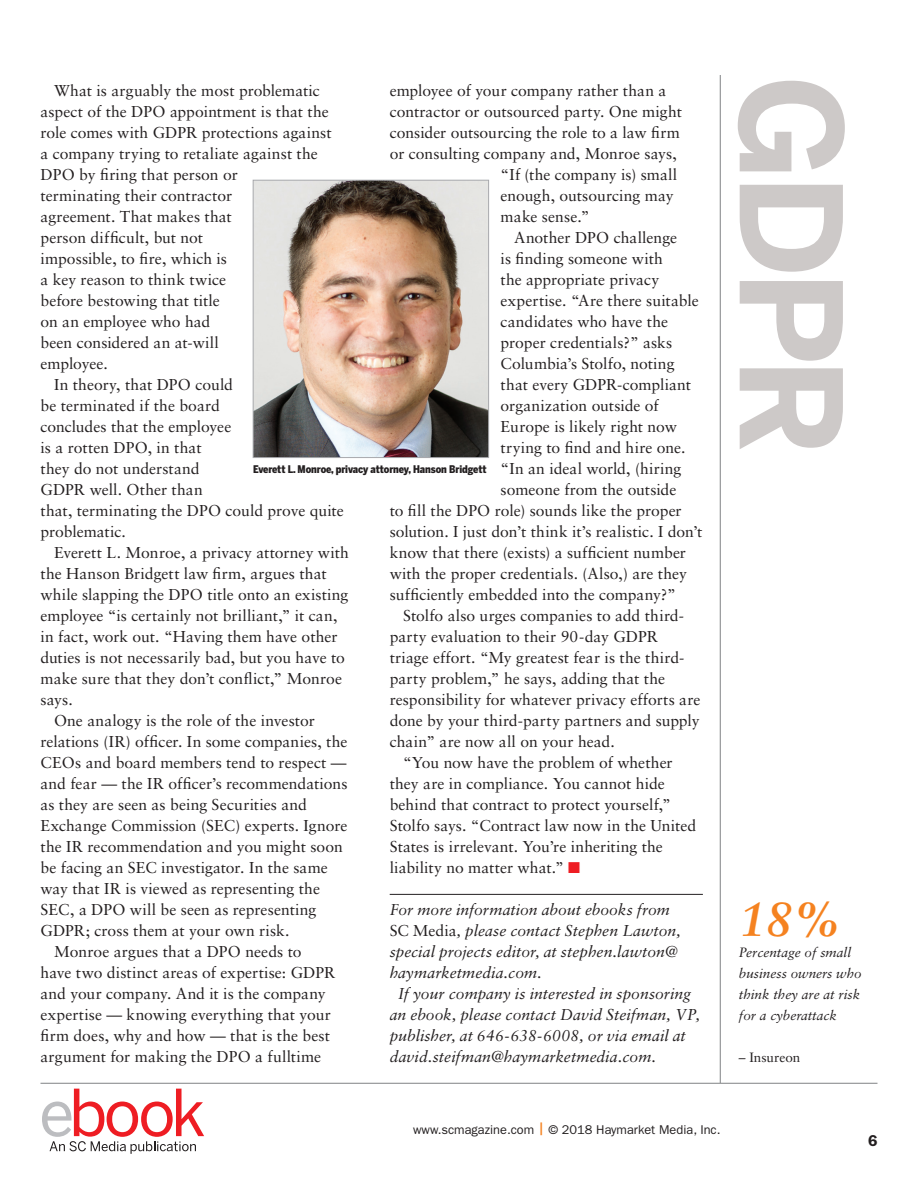
<style>
.page{position:relative;width:918px;height:1188px;background:#fff}
.page>*{position:absolute;margin:0;border:0;box-sizing:border-box;transform-origin:0 0}
.t1{font:700 139.5px "Benton Sans";color:#cdc9c8}
.factoid-copy{font:italic 700 48px "Sabon LT Std";color:#f58220}
.copy-indent{font:15.75px/21px "Sabon LT Std";color:#231f20}
.copy-bio{font:italic 15.75px "Sabon LT Std";color:#231f20}
.t2{font:600 15.75px "ITC Franklin Gothic Std";color:#231f20}
.factoid-copy-2{font:italic 13.5px/21px "Sabon LT Std";color:#231f20}
.factoid-copy-3{font:13.5px "Sabon LT Std";color:#231f20}
.t3{font:12.75px "ITC Franklin Gothic Std";color:#231f20}
.t4{font:900 10.5px "Benton Sans Cond";letter-spacing:-.01em;color:#231f20}
.s1{color:#ee1d23}
.s2{font-style:normal}
.s3{font-style:italic}
.s4{font-weight:500;color:#f58220}
</style>
<div class="page">
<hr style="left:390px;top:894px;width:313px;height:1px;background:#231f20">
<hr style="left:40px;top:1083px;width:838px;height:1px;background:#808285">
<hr style="left:720px;top:75px;width:1px;height:1008px;background:#808285">
<img style="left:255px;top:182px;width:232px;height:274px">
<div style="left:253px;top:180px;width:236px;height:278px;border:1px solid #a8a9ad"></div>
<svg style="left:42px;top:1089px;width:162px;height:65px"></svg>
<p class="copy-indent" style="left:40px;top:80px;width:293px;text-indent:14px">What is arguably the most problematic aspect of the DPO appointment is that the role comes with GDPR protections against a company trying to retaliate against the<br>DPO by firing that person or<br>terminating their contractor<br>agreement. That makes that<br>person difficult, but not<br>impossible, to fire, which is<br>a key reason to think twice<br>before bestowing that title<br>on an employee who had<br>been considered an at-will<br>employee.</p>
<p class="copy-indent" style="left:40px;top:374px;width:305px;text-indent:14px">In theory, that DPO could<br>be terminated if the board<br>concludes that the employee<br>is a rotten DPO, in that<br>they do not understand<br>GDPR well. Other than<br>that, terminating the DPO could prove quite problematic.</p>
<p class="copy-indent" style="left:40px;top:542px;width:310px;text-indent:14px">Everett L. Monroe, a privacy attorney with the Hanson Bridgett law firm, argues that while slapping the DPO title onto an existing employee “is certainly not brilliant,” it can, in fact, work out. “Having them have other duties is not necessarily bad, but you have to make sure that they don’t conflict,” Monroe says.</p>
<p class="copy-indent" style="left:40px;top:710px;width:309px;text-indent:14px">One analogy is the role of the investor relations (IR) officer. In some companies, the CEOs and board members tend to respect — and fear — the IR officer’s recommendations as they are seen as being Securities and Exchange Commission (SEC) experts. Ignore the IR recommendation and you might soon be facing an SEC investigator. In the same way that IR is viewed as representing the SEC, a DPO will be seen as representing GDPR; cross them at your own risk.</p>
<p class="copy-indent" style="left:40px;top:941px;width:297px;text-indent:14px">Monroe argues that a DPO needs to have two distinct areas of expertise: GDPR and your company. And it is the company expertise — knowing everything that your firm does, why and how — that is the best argument for making the DPO a fulltime</p>
<p class="copy-indent" style="left:390px;top:80px;width:278px">employee of your company rather than a</p>
<p class="copy-indent" style="left:390px;top:101px;width:294px">contractor or outsourced party. One might</p>
<p class="copy-indent" style="left:390px;top:122px;width:292px">consider outsourcing the role to a law firm</p>
<p class="copy-indent" style="left:390px;top:143px;width:289px">or consulting company and, Monroe says,</p>
<p class="copy-indent" style="left:501px;top:164px;width:178px">“If (the company is) small</p>
<p class="copy-indent" style="left:501px;top:185px;width:174px">enough, outsourcing may</p>
<p class="copy-indent" style="left:501px;top:206px;width:90px">make sense.”</p>
<p class="copy-indent" style="left:514px;top:227px;width:165px">Another DPO challenge</p>
<p class="copy-indent" style="left:501px;top:248px;width:164px">is finding someone with</p>
<p class="copy-indent" style="left:501px;top:269px;width:160px">the appropriate privacy</p>
<p class="copy-indent" style="left:501px;top:290px;width:200px">expertise. “Are there suitable</p>
<p class="copy-indent" style="left:501px;top:311px;width:169px">candidates who have the</p>
<p class="copy-indent" style="left:501px;top:332px;width:173px">proper credentials?” asks</p>
<p class="copy-indent" style="left:501px;top:353px;width:175px">Columbia’s Stolfo, noting</p>
<p class="copy-indent" style="left:501px;top:374px;width:192px">that every GDPR-compliant</p>
<p class="copy-indent" style="left:501px;top:395px;width:159px">organization outside of</p>
<p class="copy-indent" style="left:501px;top:416px;width:178px">Europe is likely right now</p>
<p class="copy-indent" style="left:501px;top:437px;width:187px">trying to find and hire one.</p>
<p class="copy-indent" style="left:501px;top:458px;width:182px">“In an ideal world, (hiring</p>
<p class="copy-indent" style="left:501px;top:479px;width:177px">someone from the outside</p>
<p class="copy-indent" style="left:390px;top:500px;width:294px">to fill the DPO role) sounds like the proper</p>
<p class="copy-indent" style="left:390px;top:521px;width:314px">solution. I just don’t think it’s realistic. I don’t</p>
<p class="copy-indent" style="left:390px;top:542px;width:298px">know that there (exists) a sufficient number</p>
<p class="copy-indent" style="left:390px;top:563px;width:299px">with the proper credentials. (Also,) are they</p>
<p class="copy-indent" style="left:390px;top:584px;width:288px">sufficiently embedded into the company?”</p>
<p class="copy-indent" style="left:390px;top:605px;width:312px;text-indent:14px">Stolfo also urges companies to add third&shy;party evaluation to their 90-day GDPR triage effort. “My greatest fear is the third&shy;party problem,” he says, adding that the responsibility for whatever privacy efforts are done by your third-party partners and supply chain” are now all on your head.</p>
<p class="copy-indent" style="left:390px;top:752px;width:308px;text-indent:14px">“You now have the problem of whether they are in compliance. You cannot hide behind that contract to protect yourself,” Stolfo says. “Contract law now in the United States is irrelevant. You’re inheriting the liability no matter what.” <span class="s1">■</span></p>
<p class="copy-bio" style="left:390px;top:900px;width:282px">For more information about ebooks from</p>
<p class="copy-bio" style="left:390px;top:921px;width:293px"><span class="s2">SC Media</span>, please contact Stephen Lawton,</p>
<p class="copy-bio" style="left:390px;top:942px;width:289px">special projects editor, at stephen.lawton@</p>
<p class="copy-bio" style="left:390px;top:963px;width:154px">haymarketmedia.com.</p>
<p class="copy-bio" style="left:398px;top:984px;width:294px">If your company is interested in sponsoring</p>
<p class="copy-bio" style="left:390px;top:1005px;width:312px">an ebook, please contact David Steifman, VP,</p>
<p class="copy-bio" style="left:390px;top:1026px;width:298px">publisher, at 646-638-6008, or via email at</p>
<p class="copy-bio" style="left:390px;top:1047px;width:268px">david.steifman@haymarketmedia.com.</p>
<p class="t4" style="left:253px;top:463px;width:235px">Everett L. Monroe, privacy attorney, Hanson Bridgett</p>
<p class="t1" style="left:874px;top:75px;width:383px;rotate:90deg">GDPR</p>
<p class="factoid-copy" style="left:739px;top:890px;width:103px">18%</p>
<p class="factoid-copy-2" style="left:739px;top:942px;width:124px">Percentage of small business owners who think they are at risk for a cyberattack</p>
<p class="factoid-copy-3" style="left:739px;top:1049px;width:63px"><span class="s3">–</span> Insureon</p>
<p class="t3" style="left:413px;top:1122px;width:309px">www.scmagazine.com <span class="s4">|</span> © 2018 Haymarket Media, Inc.</p>
<p class="t2" style="left:868px;top:1131px;width:11px">6</p>
</div>
